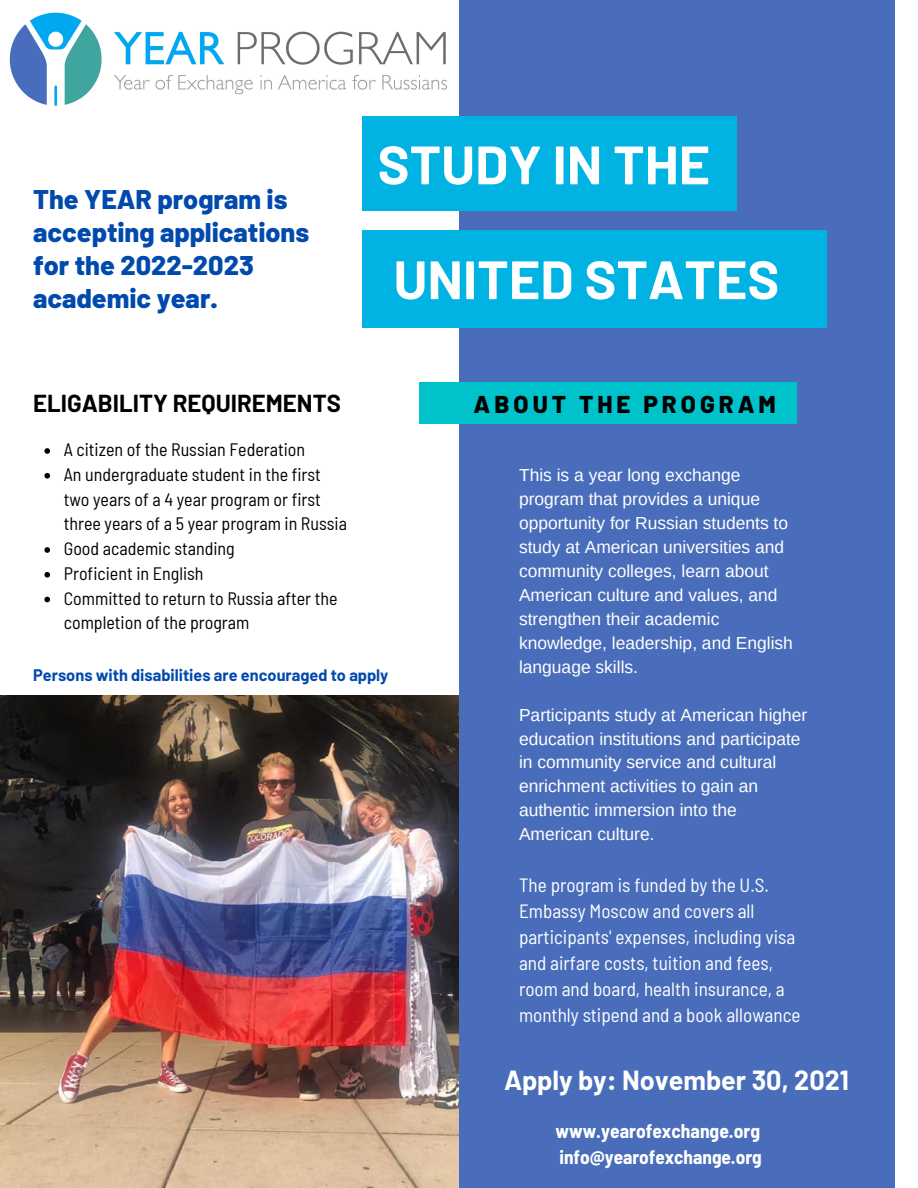
<style>
.page{position:relative;width:918px;height:1188px;background:#fff}
.page>*{position:absolute;margin:0;border:0;box-sizing:border-box;transform-origin:0 0}
.t1{font:700 54px "Barlow";color:#fff}
.t2{font:800 27px/32.8px "Barlow";color:#004aad}
.t3{font:700 27px "Barlow";color:#fff}
.t4{font:800 24.3px "Barlow";letter-spacing:.165em;color:#000}
.t5{font:700 24px "Barlow";color:#000}
.t6{font:700 semi-condensed 19.5px "Barlow";color:#fff}
.t7{font:semi-condensed 19.2px/26.1px "Barlow";color:#fff}
.t8{font:700 semi-condensed 19.2px "Barlow";color:#fff}
.t9{font:semi-condensed 18px/24.8px "Barlow";color:#000}
.t10{font:17.4px/24px "Arimo";color:#fff}
.t11{font:700 16.35px "Barlow";color:#004aad}
</style>
<div class="page">
<div style="left:459px;top:0;width:435px;height:1188px;background:#496dbb"></div>
<div style="left:419px;top:382px;width:378px;height:42px;background:#00c2cb"></div>
<img style="left:9px;top:12px;width:439px;height:94px">
<div style="left:362px;top:230px;width:464px;height:98px;background:#00b3e3"></div>
<div style="left:362px;top:116px;width:374px;height:95px;background:#00b3e3"></div>
<img style="left:0;top:695px;width:459px;height:493px">
<svg style="left:44px;top:448px;width:6px;height:6px"></svg>
<svg style="left:44px;top:473px;width:6px;height:6px"></svg>
<svg style="left:44px;top:547px;width:6px;height:6px"></svg>
<svg style="left:44px;top:572px;width:6px;height:6px"></svg>
<svg style="left:44px;top:597px;width:6px;height:5px"></svg>
<p class="t2" style="left:33px;top:182px;width:278px">The YEAR program is accepting applications for the 2022-2023 academic year.</p>
<p class="t5" style="left:33px;top:388px;width:309px">ELIGABILITY REQUIREMENTS</p>
<p class="t1" style="left:378px;top:130px;width:334px">STUDY IN THE</p>
<p class="t1" style="left:393px;top:245px;width:387px">UNITED STATES</p>
<p class="t4" style="left:474px;top:388px;width:304px">ABOUT THE PROGRAM</p>
<p class="t9" style="left:64px;top:436px;width:243px">A citizen of the Russian Federation</p>
<p class="t9" style="left:64px;top:461px;width:285px">An undergraduate student in the first two years of a 4 year program or first three years of a 5 year program in Russia</p>
<p class="t9" style="left:64px;top:535px;width:173px">Good academic standing</p>
<p class="t9" style="left:64px;top:560px;width:141px">Proficient in English</p>
<p class="t9" style="left:64px;top:585px;width:275px">Committed to return to Russia after the completion of the program</p>
<p class="t11" style="left:33px;top:664px;width:357px">Persons with disabilities are encouraged to apply</p>
<p class="t10" style="left:519px;top:463px;width:275px">This is a year long exchange program that provides a unique opportunity for Russian students to study at American universities and community colleges, learn about<br>American culture and values, and strengthen their academic knowledge, leadership, and English language skills.</p>
<p class="t10" style="left:519px;top:703px;width:290px">Participants study at American higher education institutions and participate in community service and cultural enrichment activities to gain an authentic immersion into the<br>American culture.</p>
<p class="t7" style="left:519px;top:871px;width:283px">The program is funded by the U.S.<br>Embassy Moscow and covers all participants' expenses, including visa and airfare costs, tuition and fees, room and board, health insurance, a monthly stipend and a book allowance</p>
<p class="t3" style="left:504px;top:1063px;width:346px">Apply by: November 30, 2021</p>
<p class="t6" style="left:556px;top:1119px;width:206px">www.yearofexchange.org</p>
<p class="t8" style="left:559px;top:1145px;width:204px">info@yearofexchange.org</p>
</div>
